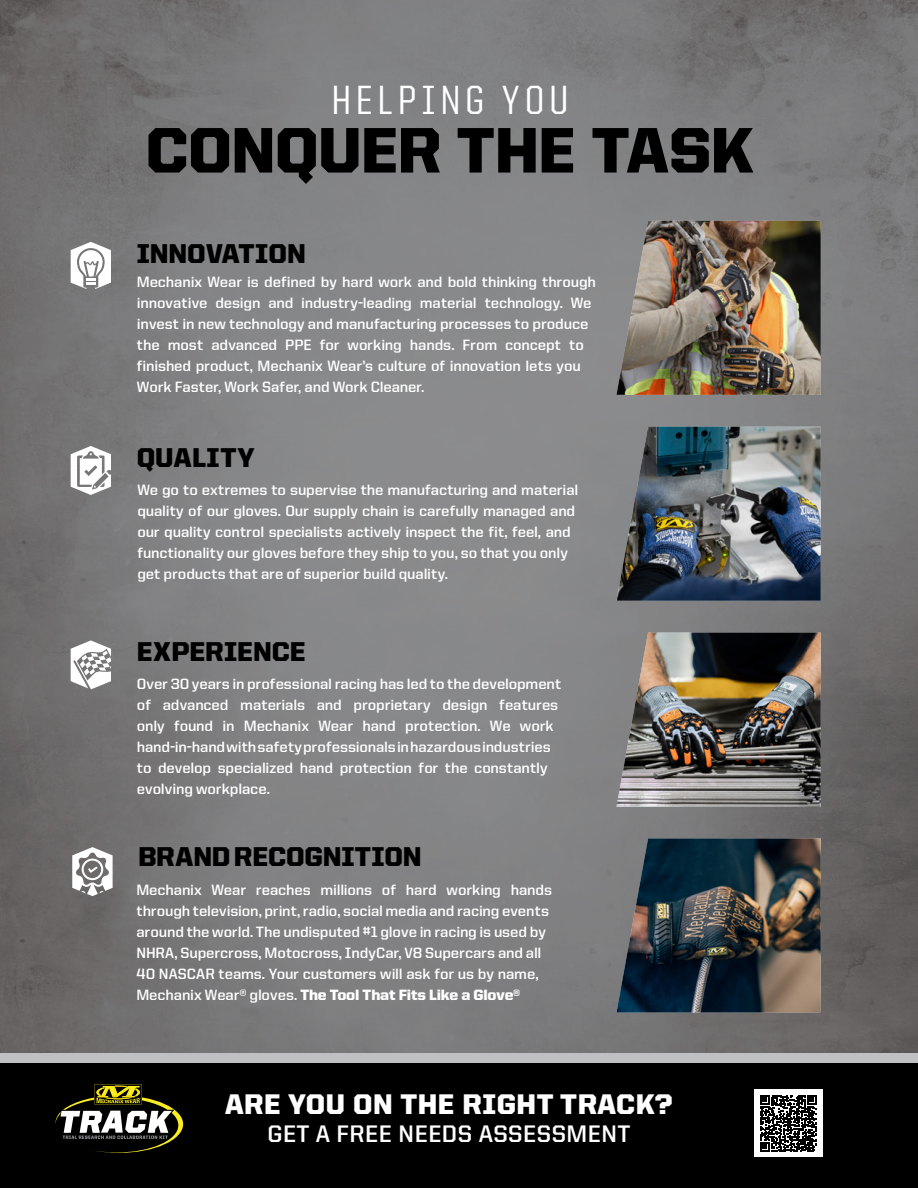
<style>
.page{position:relative;width:918px;height:1188px;background:#fff}
.page>*{position:absolute;margin:0;border:0;box-sizing:border-box;transform-origin:0 0}
.t1{font:900 64.5px "United Sans Reg";letter-spacing:-.015em;color:#000}
.t2{font:500 40.95px "United Sans Semi Cond";letter-spacing:.125em;color:#fff}
.t3{font:900 28.5px "United Sans Reg";letter-spacing:.02em;color:#fff}
.t4{font:900 27.3px "United Sans Reg";color:#000}
.t5{font:700 24px "United Sans Reg";letter-spacing:.02em;color:#fff}
.t6{font:700 15px/21px "United Sans Reg";letter-spacing:-.01em;color:#fff}
.s1{font-weight:900}
</style>
<div class="page">
<img style="left:0;top:0;width:918px;height:1053px">
<img style="left:616px;top:427px;width:205px;height:174px">
<svg style="left:71px;top:446px;width:40px;height:49px"></svg>
<img style="left:616px;top:633px;width:205px;height:174px">
<svg style="left:71px;top:640px;width:40px;height:49px"></svg>
<img style="left:616px;top:221px;width:205px;height:174px">
<svg style="left:71px;top:242px;width:40px;height:47px"></svg>
<img style="left:616px;top:838px;width:205px;height:174px">
<svg style="left:72px;top:847px;width:41px;height:49px"></svg>
<div style="left:0;top:1062px;width:918px;height:126px;background:#000"></div>
<div style="left:0;top:1053px;width:918px;height:9px;background:#bec0c2"></div>
<svg style="left:56px;top:1084px;width:127px;height:69px"></svg>
<div style="left:754px;top:1089px;width:68px;height:68px;background:#fff"></div>
<svg style="left:760px;top:1095px;width:57px;height:57px"></svg>
<h2 class="t2" style="left:331px;top:79px;width:239px">HELPING YOU</h2>
<h1 class="t1" style="left:146px;top:115px;width:610px">CONQUER THE TASK</h1>
<h3 class="t4" style="left:137px;top:238px;width:171px">INNOVATION</h3>
<p class="t6" style="left:137px;top:271px;width:461px">Mechanix Wear is defined by hard work and bold thinking through innovative design and industry-leading material technology. We invest in new technology and manufacturing processes to produce the most advanced PPE for working hands. From concept to finished product, Mechanix Wear’s culture of innovation lets you Work Faster, Work Safer, and Work Cleaner.</p>
<h3 class="t4" style="left:137px;top:442px;width:119px">QUALITY</h3>
<p class="t6" style="left:137px;top:479px;width:442px">We go to extremes to supervise the manufacturing and material quality of our gloves. Our supply chain is carefully managed and our quality control specialists actively inspect the fit, feel, and functionality our gloves before they ship to you, so that you only get products that are of superior build quality.</p>
<h3 class="t4" style="left:137px;top:637px;width:170px">EXPERIENCE</h3>
<p class="t6" style="left:137px;top:674px;width:426px">Over 30 years in professional racing has led to the development of advanced materials and proprietary design features only found in Mechanix Wear hand protection. We work hand-in-hand with safety professionals in hazardous industries to develop specialized hand protection for the constantly evolving workplace.</p>
<h3 class="t4" style="left:138px;top:842px;width:285px">BRAND RECOGNITION</h3>
<p class="t6" style="left:137px;top:879px;width:417px">Mechanix Wear reaches millions of hard working hands through television, print, radio, social media and racing events around the world. The undisputed #1 glove in racing is used by NHRA, Supercross, Motocross, IndyCar, V8 Supercars and all 40 NASCAR teams. Your customers will ask for us by name, Mechanix Wear® gloves. <span class="s1">The Tool That Fits Like a Glove®</span></p>
<h3 class="t3" style="left:225px;top:1088px;width:449px">ARE YOU ON THE RIGHT TRACK?</h3>
<h3 class="t5" style="left:267px;top:1121px;width:365px">GET A FREE NEEDS ASSESSMENT</h3>
</div>
